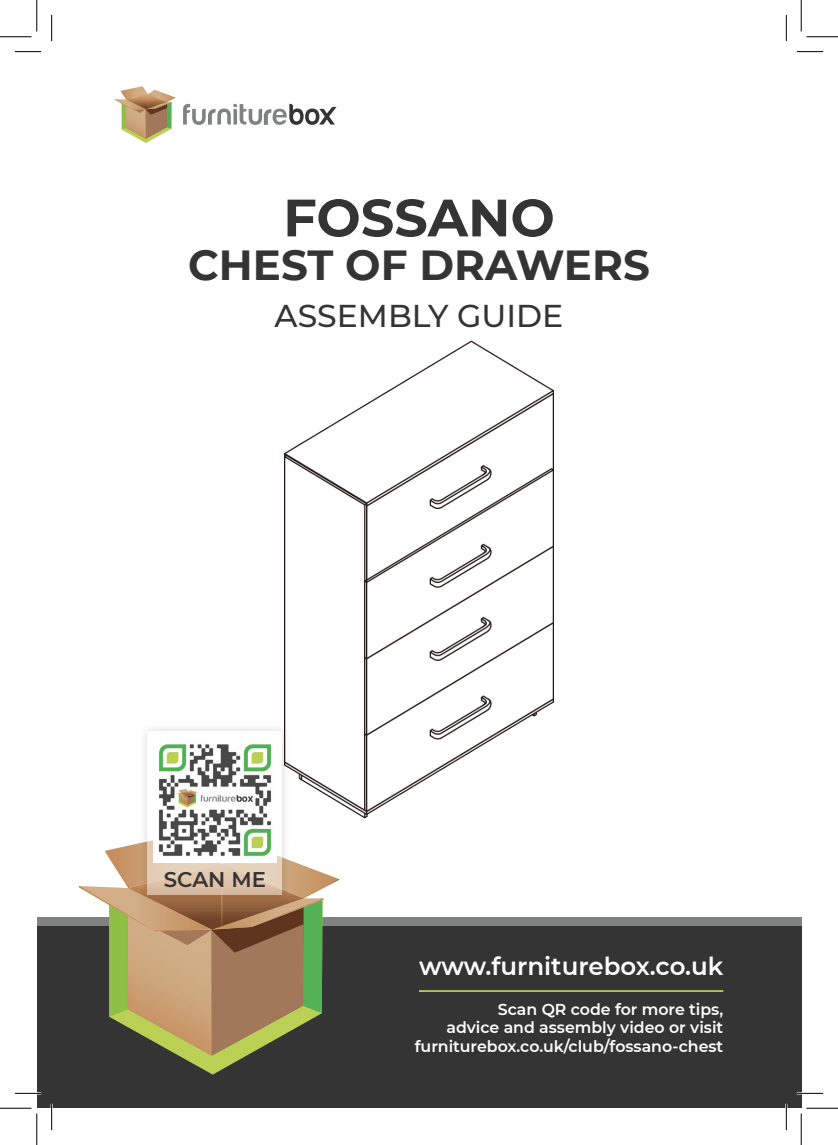
<style>
.page{position:relative;width:838px;height:1145px;background:#fff}
.page>*{position:absolute;margin:0;border:0;box-sizing:border-box;transform-origin:0 0}
.t1{font:700 52.5px "Montserrat";color:#343434}
.t2{font:700 42px "Montserrat";color:#343434}
.t3{font:500 31.5px "Montserrat";color:#343434}
.t4{font:600 24.5px "Montserrat";color:#fff}
.t5{font:600 21.18px "Montserrat";color:#343434}
.t6{font:600 15.75px "Montserrat";color:#fff}
</style>
<div class="page">
<img style="left:284px;top:341px;width:270px;height:477px">
<svg style="left:115px;top:86px;width:60px;height:57px"></svg>
<svg style="left:183px;top:104px;width:153px;height:21px"></svg>
<div style="left:37px;top:917px;width:764px;height:87px;background:#808181"></div>
<div style="left:37px;top:926px;width:764px;height:182px;background:#343434"></div>
<svg style="left:179px;top:1056px;width:67px;height:19px"></svg>
<svg style="left:79px;top:843px;width:260px;height:213px"></svg>
<div style="left:139px;top:722px;width:152px;height:182px;background:#1d1d1b;opacity:.41"></div>
<svg style="left:148px;top:731px;width:134px;height:164px"></svg>
<hr style="left:419px;top:990px;width:304px;height:2px;background:#bad157">
<img style="left:153px;top:738px;width:123px;height:125px">
<hr style="left:15px;top:1092px;width:26px;height:2px;background:#fff">
<hr style="left:796px;top:1092px;width:27px;height:2px;background:#fff">
<hr style="left:51px;top:1104px;width:2px;height:26px;background:#fff">
<hr style="left:785px;top:1104px;width:2px;height:26px;background:#fff">
<svg style="left:15px;top:51px;width:26px;height:1px"></svg>
<svg style="left:796px;top:51px;width:27px;height:1px"></svg>
<svg style="left:15px;top:1093px;width:26px;height:1px"></svg>
<svg style="left:796px;top:1093px;width:27px;height:1px"></svg>
<svg style="left:51px;top:15px;width:1px;height:26px"></svg>
<svg style="left:51px;top:1104px;width:1px;height:26px"></svg>
<svg style="left:786px;top:15px;width:1px;height:26px"></svg>
<svg style="left:786px;top:1104px;width:1px;height:26px"></svg>
<hr style="left:0;top:36px;width:32px;height:1px;background:#000">
<hr style="left:806px;top:36px;width:31px;height:1px;background:#000">
<hr style="left:0;top:1108px;width:32px;height:1px;background:#000">
<hr style="left:806px;top:1108px;width:31px;height:1px;background:#000">
<hr style="left:36px;top:0;width:1px;height:31px;background:#000">
<hr style="left:36px;top:1113px;width:1px;height:32px;background:#000">
<hr style="left:800px;top:0;width:1px;height:31px;background:#000">
<hr style="left:800px;top:1113px;width:1px;height:32px;background:#000">
<p class="t1" style="left:283px;top:180px;width:273px">FOSSANO</p>
<p class="t2" style="left:188px;top:235px;width:463px">CHEST OF DRAWERS</p>
<p class="t3" style="left:274px;top:294px;width:290px">ASSEMBLY GUIDE</p>
<p class="t5" style="left:164px;top:865px;width:104px">SCAN ME</p>
<p class="t4" style="left:419px;top:949px;width:305px">www.furniturebox.co.uk</p>
<p class="t6" style="left:498px;top:998px;width:227px">Scan QR code for more tips,</p>
<p class="t6" style="left:446px;top:1017px;width:278px">advice and assembly video or visit</p>
<p class="t6" style="left:415px;top:1036px;width:310px">furniturebox.co.uk/club/fossano-chest</p>
</div>
